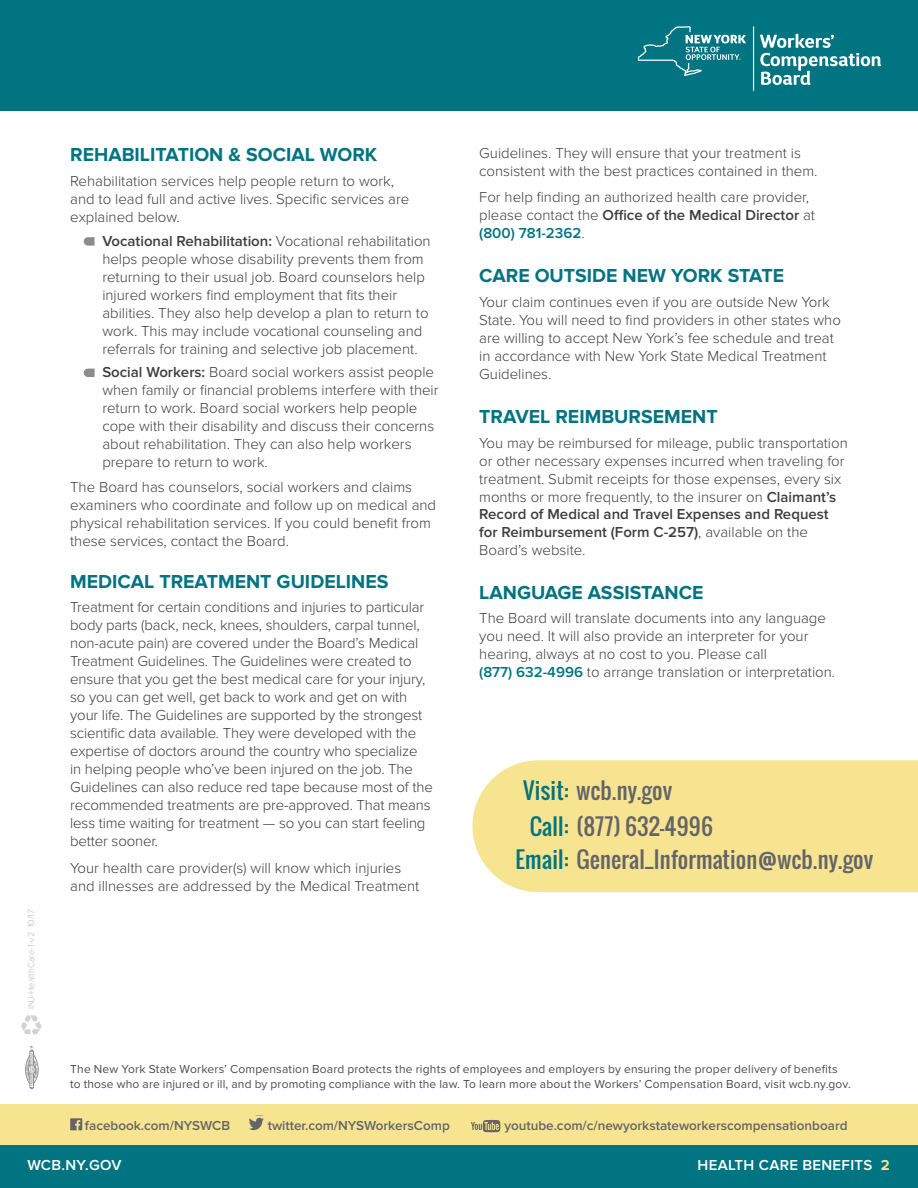
<style>
.page{position:relative;width:918px;height:1188px;background:#fff}
.page>*{position:absolute;margin:0;border:0;box-sizing:border-box;transform-origin:0 0}
.Body_header{font:22.5px "Oswald";letter-spacing:.01em;color:#64656a}
.No_Spacing{font:700 19.5px "Proxima Nova";color:#007481}
.No_Spacing-2{font:300 15px/18px "Proxima Nova";color:#3e3e3f}
.Body{font:600 15px "Proxima Nova";letter-spacing:.02em;color:#fff}
.t1{font:600 13.5px "Proxima Nova";color:#64656a}
.t2{font:12px/15px "Proxima Nova";letter-spacing:.015em;color:#4b4c4d}
.t3{font:300 9px "Proxima Nova";color:#bdbaba}
.s1{font-weight:600}
.s2{font-weight:600;color:#007481}
.s3{color:#007481}
.s4{font-weight:700;color:#f7e389}
</style>
<div class="page">
<svg style="left:84px;top:237px;width:11px;height:9px"></svg>
<svg style="left:84px;top:369px;width:11px;height:8px"></svg>
<div style="left:0;top:1104px;width:918px;height:45px;background:#f7e490"></div>
<svg style="left:70px;top:1118px;width:12px;height:12px"></svg>
<svg style="left:471px;top:1120px;width:29px;height:12px"></svg>
<svg style="left:249px;top:1118px;width:15px;height:12px"></svg>
<div style="left:0;top:1145px;width:918px;height:43px;background:#007481"></div>
<div style="left:0;top:0;width:918px;height:110px;background:#007481"></div>
<hr style="left:753px;top:26px;width:1px;height:65px;background:#fff">
<svg style="left:638px;top:26px;width:108px;height:50px"></svg>
<svg style="left:760px;top:34px;width:121px;height:51px"></svg>
<svg style="left:21px;top:1015px;width:20px;height:20px"></svg>
<svg style="left:25px;top:1046px;width:13px;height:43px"></svg>
<div style="left:472px;top:760px;width:446px;height:132px;background:#f7e490"></div>
<p class="t3" style="left:26px;top:1009px;width:101px;rotate:-90deg">INJ-HealthCare-1-v2 10/17</p>
<p class="No_Spacing" style="left:70px;top:144px;width:309px">REHABILITATION &amp; SOCIAL WORK</p>
<p class="No_Spacing-2" style="left:70px;top:172px;width:341px">Rehabilitation services help people return to work, and to lead full and active lives. Specific services are explained below.</p>
<p class="No_Spacing-2" style="left:102px;top:232px;width:330px"><span class="s1">Vocational Rehabilitation:</span> Vocational rehabilitation helps people whose disability prevents them from returning to their usual job. Board counselors help injured workers find employment that fits their abilities. They also help develop a plan to return to work. This may include vocational counseling and referrals for training and selective job placement.</p>
<p class="No_Spacing-2" style="left:102px;top:363px;width:338px"><span class="s1">Social Workers:</span> Board social workers assist people when family or financial problems interfere with their return to work. Board social workers help people cope with their disability and discuss their concerns about rehabilitation. They can also help workers prepare to return to work.</p>
<p class="No_Spacing-2" style="left:70px;top:478px;width:368px">The Board has counselors, social workers and claims examiners who coordinate and follow up on medical and physical rehabilitation services. If you could benefit from these services, contact the Board.</p>
<p class="No_Spacing" style="left:70px;top:570px;width:320px">MEDICAL TREATMENT GUIDELINES</p>
<p class="No_Spacing-2" style="left:70px;top:599px;width:364px">Treatment for certain conditions and injuries to particular body parts (back, neck, knees, shoulders, carpal tunnel, non-acute pain) are covered under the Board’s Medical Treatment Guidelines. The Guidelines were created to ensure that you get the best medical care for your injury, so you can get well, get back to work and get on with your life. The Guidelines are supported by the strongest scientific data available. They were developed with the expertise of doctors around the country who specialize<br>in helping people who’ve been injured on the job. The Guidelines can also reduce red tape because most of the recommended treatments are pre-approved. That means less time waiting for treatment — so you can start feeling better sooner.</p>
<p class="No_Spacing-2" style="left:70px;top:859px;width:351px">Your health care provider(s) will know which injuries and illnesses are addressed by the Medical Treatment</p>
<p class="No_Spacing-2" style="left:479px;top:144px;width:340px">Guidelines. They will ensure that your treatment is consistent with the best practices contained in them.</p>
<p class="No_Spacing-2" style="left:479px;top:188px;width:337px">For help finding an authorized health care provider, please contact the <span class="s1">Office of the Medical Director</span> at <span class="s2">(800) 781-2362</span>.</p>
<p class="No_Spacing" style="left:479px;top:264px;width:306px">CARE OUTSIDE NEW YORK STATE</p>
<p class="No_Spacing-2" style="left:479px;top:293px;width:363px">Your claim continues even if you are outside New York State. You will need to find providers in other states who are willing to accept New York’s fee schedule and treat in accordance with New York State Medical Treatment Guidelines.</p>
<p class="No_Spacing" style="left:479px;top:405px;width:240px">TRAVEL REIMBURSEMENT</p>
<p class="No_Spacing-2" style="left:479px;top:434px;width:370px">You may be reimbursed for mileage, public transportation or other necessary expenses incurred when traveling for treatment. Submit receipts for those expenses, every six months or more frequently, to the insurer on <span class="s1">Claimant’s Record of Medical and Travel Expenses and Request for Reimbursement (Form C-257)</span>, available on the Board’s website.</p>
<p class="No_Spacing" style="left:479px;top:582px;width:226px">LANGUAGE ASSISTANCE</p>
<p class="No_Spacing-2" style="left:479px;top:609px;width:357px">The Board will translate documents into any language you need. It will also provide an interpreter for your hearing, always at no cost to you. Please call<br><span class="s2">(877) 632-4996</span> to arrange translation or interpretation.</p>
<p class="Body_header" style="left:523px;top:773px;width:151px"><span class="s3">Visit:</span> wcb.ny.gov</p>
<p class="Body_header" style="left:530px;top:809px;width:185px"><span class="s3">Call:</span> (877) 632-4996</p>
<p class="Body_header" style="left:516px;top:842px;width:359px"><span class="s3">Email:</span> General_Information@wcb.ny.gov</p>
<p class="t2" style="left:70px;top:1061px;width:782px">The New York State Workers’ Compensation Board protects the rights of employees and employers by ensuring the proper delivery of benefits to those who are injured or ill, and by promoting compliance with the law. To learn more about the Workers’ Compensation Board, visit wcb.ny.gov.</p>
<p class="t1" style="left:85px;top:1118px;width:147px">facebook.com/NYSWCB</p>
<p class="t1" style="left:268px;top:1118px;width:184px">twitter.com/NYSWorkersComp</p>
<p class="t1" style="left:504px;top:1118px;width:345px">youtube.com/c/newyorkstateworkerscompensationboard</p>
<p class="Body" style="left:27px;top:1156px;width:96px">WCB.NY.GOV</p>
<p class="Body" style="left:698px;top:1156px;width:194px">HEALTH CARE BENEFITS <span class="s4">2</span></p>
</div>
